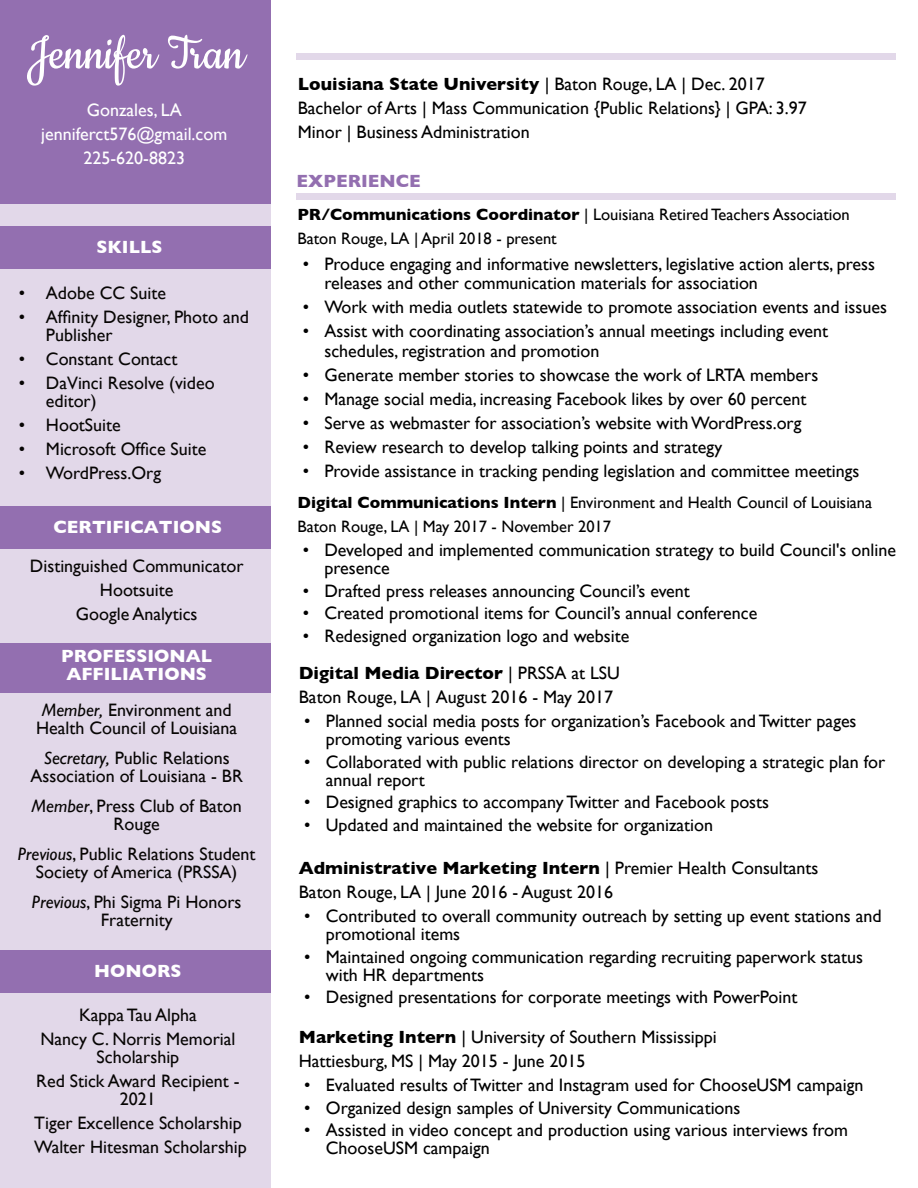
<style>
.page{position:relative;width:918px;height:1188px;background:#fff}
.page>*{position:absolute;margin:0;border:0;box-sizing:border-box;transform-origin:0 0}
.t1{font:54px "Cookie";color:#fff}
.t2{font:18px/18px "Gill Sans";color:#000}
.t3{font:18px/18px "Gill Sans";color:#070504;text-align:center}
.t4{font:700 18px/18px "Gill Sans";color:#fff}
.t5{font:18px/24px "Gill Sans";color:#fff;text-align:center}
.t6{font:700 18px "Gill Sans";color:#936fb0}
.t7{font:16.5px/24px "Gill Sans";color:#000}
.s1{font-style:italic}
.s2{font-weight:700}
</style>
<div class="page">
<div style="left:0;top:0;width:271px;height:203px;background:#936fb0"></div>
<div style="left:0;top:183px;width:271px;height:1005px;background:#e2d8e9"></div>
<div style="left:0;top:226px;width:271px;height:42px;background:#936fb0"></div>
<div style="left:0;top:506px;width:271px;height:43px;background:#936fb0"></div>
<div style="left:0;top:950px;width:271px;height:43px;background:#936fb0"></div>
<div style="left:0;top:643px;width:271px;height:50px;background:#936fb0"></div>
<div style="left:296px;top:54px;width:600px;height:6px;background:#e2d8e9"></div>
<div style="left:296px;top:193px;width:600px;height:6px;background:#e2d8e9"></div>
<h1 class="t1" style="left:27px;top:26px;width:219px">Jennifer Tran</h1>
<p class="t5" style="left:41px;top:100px;width:187px">Gonzales, LA jenniferct576@gmail.com<br>225-620-8823</p>
<p class="t4" style="left:97px;top:239px;width:67px">SKILLS</p>
<p class="t3" style="left:19px;top:286px;width:149px">• Adobe CC Suite</p>
<p class="t3" style="left:46px;top:310px;width:205px;text-align:left;text-indent:-27px">• Affinity Designer, Photo and<br>Publisher</p>
<p class="t3" style="left:19px;top:352px;width:160px">• Constant Contact</p>
<p class="t3" style="left:46px;top:376px;width:170px;text-align:left;text-indent:-27px">• DaVinci Resolve (video editor)</p>
<p class="t3" style="left:19px;top:418px;width:103px">• HootSuite</p>
<p class="t3" style="left:19px;top:442px;width:189px">• Microsoft Office Suite</p>
<p class="t3" style="left:19px;top:466px;width:144px">• WordPress.Org</p>
<p class="t4" style="left:54px;top:520px;width:170px">CERTIFICATIONS</p>
<p class="t3" style="left:30px;top:556px;width:215px;line-height:24px">Distinguished Communicator<br>Hootsuite<br>Google Analytics</p>
<p class="t4" style="left:61px;top:649px;width:153px">PROFESSIONAL<br>AFFILIATIONS</p>
<p class="t3" style="left:36px;top:702px;width:203px"><span class="s1">Member,</span> Environment and<br>Health Council of Louisiana</p>
<p class="t3" style="left:31px;top:750px;width:214px"><span class="s1">Secretary,</span> Public Relations<br>Association of Louisiana - BR</p>
<p class="t3" style="left:32px;top:798px;width:212px"><span class="s1">Member</span>, Press Club of Baton<br>Rouge</p>
<p class="t3" style="left:18px;top:846px;width:239px"><span class="s1">Previous</span>, Public Relations Student<br>Society of America (PRSSA)</p>
<p class="t3" style="left:32px;top:894px;width:211px"><span class="s1">Previous</span>, Phi Sigma Pi Honors<br>Fraternity</p>
<p class="t4" style="left:94px;top:964px;width:89px">HONORS</p>
<p class="t3" style="left:40px;top:1005px;width:196px;line-height:24px">Kappa Tau Alpha<br>Nancy C. Norris Memorial</p>
<p class="t3" style="left:36px;top:1047px;width:205px;line-height:24px">Scholarship<br>Red Stick Award Recipient -</p>
<p class="t3" style="left:34px;top:1089px;width:214px;line-height:24px">2021<br>Tiger Excellence Scholarship<br>Walter Hitesman Scholarship</p>
<p class="t2" style="left:298px;top:74px;width:510px;line-height:24px"><span class="s2">Louisiana State University</span> | Baton Rouge, LA | Dec. 2017<br>Bachelor of Arts | Mass Communication {Public Relations} | GPA: 3.97<br>Minor | Business Administration</p>
<p class="t6" style="left:296px;top:174px;width:126px">EXPERIENCE</p>
<p class="t7" style="left:297px;top:205px;width:554px"><span class="s2">PR/Communications Coordinator</span> | Louisiana Retired Teachers Association<br>Baton Rouge, LA | April 2018 - present</p>
<p class="t2" style="left:324px;top:256px;width:552px;line-height:19.5px;text-indent:-22px">• Produce engaging and informative newsletters, legislative action alerts, press releases and other communication materials for association</p>
<p class="t2" style="left:303px;top:300px;width:586px">• Work with media outlets statewide to promote association events and issues</p>
<p class="t2" style="left:324px;top:323px;width:505px;line-height:19.5px;text-indent:-22px">• Assist with coordinating association’s annual meetings including event schedules, registration and promotion</p>
<p class="t2" style="left:303px;top:368px;width:517px">• Generate member stories to showcase the work of LRTA members</p>
<p class="t2" style="left:303px;top:392px;width:505px">• Manage social media, increasing Facebook likes by over 60 percent</p>
<p class="t2" style="left:303px;top:416px;width:500px">• Serve as webmaster for association’s website withWordPress.org</p>
<p class="t2" style="left:303px;top:440px;width:421px">• Review research to develop talking points and strategy</p>
<p class="t2" style="left:303px;top:464px;width:558px">• Provide assistance in tracking pending legislation and committee meetings</p>
<p class="t7" style="left:297px;top:492px;width:576px"><span class="s2">Digital Communications Intern</span> | Environment and Health Council of Louisiana<br>Baton Rouge, LA | May 2017 - November 2017</p>
<p class="t2" style="left:324px;top:543px;width:573px;text-indent:-22px">• Developed and implemented communication strategy to build Council's online presence</p>
<p class="t2" style="left:303px;top:583px;width:389px">• Drafted press releases announcing Council’s event</p>
<p class="t2" style="left:303px;top:606px;width:456px">• Created promotional items for Council’s annual conference</p>
<p class="t2" style="left:299px;top:619px;width:332px;line-height:37.5px">• Redesigned organization logo and website<br><span class="s2">Digital Media Director</span> | PRSSA at LSU</p>
<p class="t2" style="left:299px;top:690px;width:316px">Baton Rouge, LA | August 2016 - May 2017</p>
<p class="t2" style="left:326px;top:714px;width:532px;text-indent:-22px">• Planned social media posts for organization’s Facebook and Twitter pages promoting various events</p>
<p class="t2" style="left:326px;top:754px;width:561px;text-indent:-22px">• Collaborated with public relations director on developing a strategic plan for annual report</p>
<p class="t2" style="left:304px;top:795px;width:466px">• Designed graphics to accompany Twitter and Facebook posts</p>
<p class="t2" style="left:304px;top:817px;width:410px">• Updated and maintained the website for organization</p>
<p class="t2" style="left:299px;top:858px;width:521px;line-height:24px"><span class="s2">Administrative Marketing Intern</span> | Premier Health Consultants<br>Baton Rouge, LA | June 2016 - August 2016</p>
<p class="t2" style="left:326px;top:909px;width:557px;text-indent:-22px">• Contributed to overall community outreach by setting up event stations and promotional items</p>
<p class="t2" style="left:326px;top:949px;width:539px;text-indent:-22px">• Maintained ongoing communication regarding recruiting paperwork status with HR departments</p>
<p class="t2" style="left:304px;top:990px;width:495px">• Designed presentations for corporate meetings with PowerPoint</p>
<p class="t2" style="left:299px;top:1027px;width:420px;line-height:24px"><span class="s2">Marketing Intern</span> | University of Southern Mississippi<br>Hattiesburg, MS | May 2015 - June 2015</p>
<p class="t2" style="left:304px;top:1078px;width:561px">• Evaluated results of Twitter and Instagram used for ChooseUSM campaign</p>
<p class="t2" style="left:304px;top:1101px;width:438px">• Organized design samples of University Communications</p>
<p class="t2" style="left:326px;top:1123px;width:524px;text-indent:-22px">• Assisted in video concept and production using various interviews from<br>ChooseUSM campaign</p>
</div>
